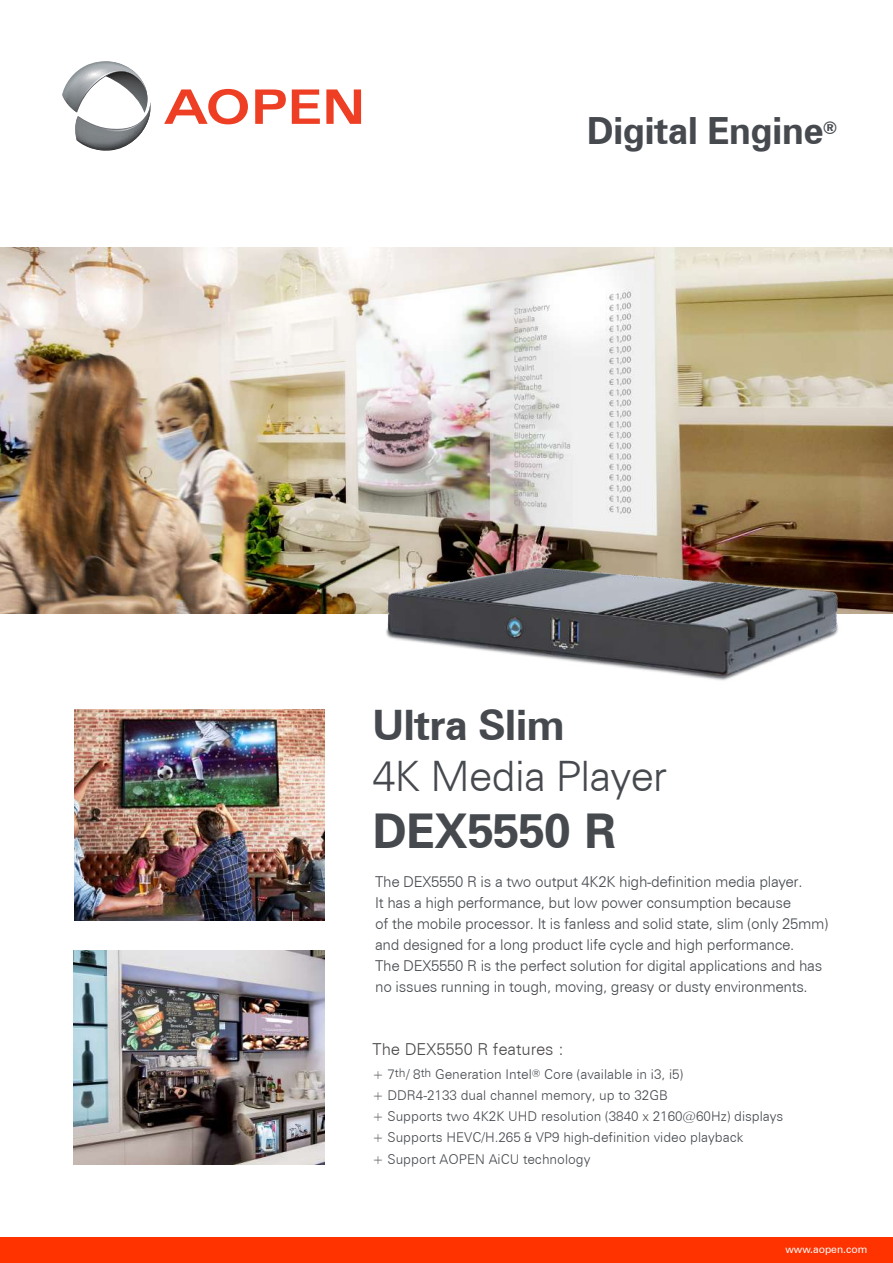
<style>
.page{position:relative;width:893px;height:1263px;background:#fff}
.page>*{position:absolute;margin:0;border:0;box-sizing:border-box;transform-origin:0 0}
.t1{font:700 48px "Zurich BT";letter-spacing:-.02em;color:#464a4f}
.t2{font:300 42px "Zurich BT";letter-spacing:-.02em;color:#464a4f}
.t3{font:700 42px "Zurich BT";letter-spacing:-.02em;color:#464a4f}
.t4{font:700 37.5px "Zurich BT";letter-spacing:-.02em;color:#464a4f}
.t5{font:300 16.5px "Zurich BT";color:#4c4948}
.t6{font:300 15px/21px "Zurich BT";letter-spacing:-.02em;color:#464a4f}
.t7{font:300 13.5px/21.1px "Zurich BT";color:#464a4f}
.t8{font:10.5px "Zurich BT";color:#fff}
.s1{font-size:12px}
</style>
<div class="page">
<div style="left:0;top:1238px;width:893px;height:25px;background:#f30"></div>
<svg style="left:255px;top:89px;width:31px;height:35px"></svg>
<svg style="left:292px;top:89px;width:28px;height:35px"></svg>
<svg style="left:326px;top:89px;width:35px;height:35px"></svg>
<svg style="left:164px;top:89px;width:84px;height:35px"></svg>
<svg style="left:62px;top:61px;width:89px;height:90px"></svg>
<img style="left:74px;top:950px;width:250px;height:215px">
<img style="left:75px;top:710px;width:249px;height:211px">
<img style="left:0;top:248px;width:892px;height:365px">
<img style="left:359px;top:545px;width:497px;height:136px">
<h3 class="t4" style="left:587px;top:108px;width:252px">Digital Engine<sup>®</sup></h3>
<h2 class="t3" style="left:373px;top:700px;width:194px">Ultra Slim</h2>
<h2 class="t2" style="left:373px;top:750px;width:296px">4K Media Player</h2>
<h1 class="t1" style="left:373px;top:801px;width:245px">DEX5550 R</h1>
<p class="t6" style="left:375px;top:871px;width:455px">The DEX5550 R is a two output 4K2K high-definition media player.<br>It has a high performance, but low power consumption because<br>of the mobile processor. It is fanless and solid state, slim (only 25mm) and designed for a long product life cycle and high performance.<br>The DEX5550 R is the perfect solution for digital applications and has no issues running in tough, moving, greasy or dusty environments.</p>
<p class="t5" style="left:373px;top:1039px;width:193px">The DEX5550 R features :</p>
<p class="t7" style="left:373px;top:1063px;width:412px">+ 7<span class="s1">th</span>/ 8<span class="s1">th</span> Generation Intel<sup>®</sup> Core (available in i3, i5)<br>+ DDR4-2133 dual channel memory, up to 32GB<br>+ Supports two 4K2K UHD resolution (3840 x 2160@60Hz) displays + Supports HEVC/H.265 &amp; VP9 high-definition video playback<br>+ Support AOPEN AiCU technology</p>
<p class="t8" style="left:785px;top:1243px;width:84px">www.aopen.com</p>
</div>
